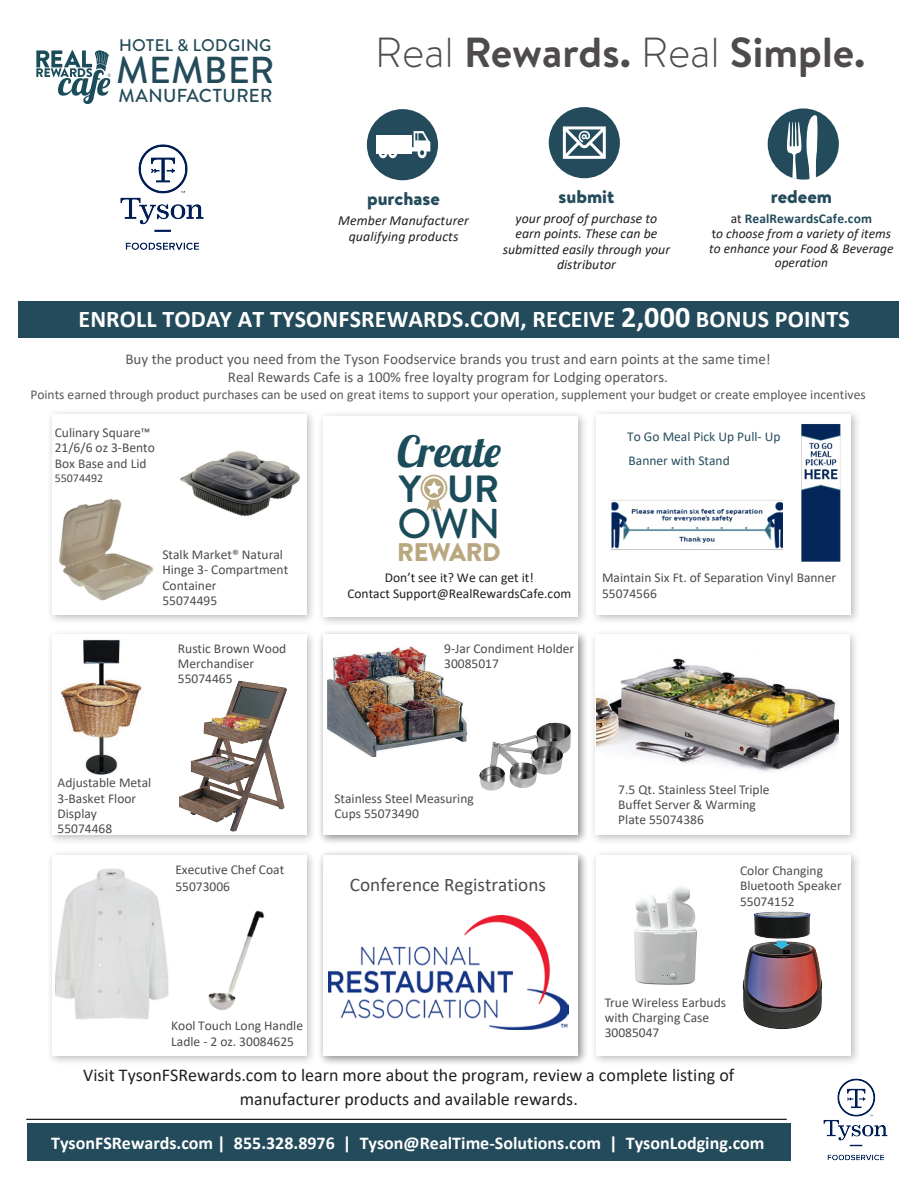
<style>
.page{position:relative;width:918px;height:1188px;background:#fff}
.page>*{position:absolute;margin:0;border:0;box-sizing:border-box;transform-origin:0 0}
.t1{font:42.9px "Lobster 1.4";color:#1b4c5a}
.t2{font:700 42px "Brandon Text";color:rgb(35 31 32/.8)}
.t3{font:500 41.7px "Brandon Text";color:#1b4c5a}
.t4{font:700 37.95px "Brandon Text";color:#1b4c5a}
.t5{font:500 37.5px "Brandon Text";letter-spacing:.01em;color:#244b59}
.t6{font:900 25.5px "Brandon Text";letter-spacing:-.015em;color:#b8a77f}
.t7{font:700 24px "Calibri";letter-spacing:.005em;color:#fff}
.t8{font:19.2px "Calibri";color:#4b4c4d}
.t9{font:500 18.75px "Brandon Text";letter-spacing:.02em;color:#244b59}
.t10{font:900 18.45px "Brandon Text";color:#234b5b}
.t11{font:18px/24px "Calibri";color:#231f20;text-align:center}
.t12{font:700 18px "Calibri";color:#fff}
.t13{font:500 16.8px "Brandon Text";letter-spacing:.02em;color:#244b59}
.t14{font:15px/18px "Calibri";color:#57585a;text-align:center}
.t15{font:italic 13.8px/15.3px "Calibri";color:#231f20;text-align:center}
.t16{font:13.5px/15.1px "Calibri";color:#4b4c4d}
.t17{font:13.5px "Calibri";color:#57585a}
.t18{font:italic 13.5px/14.9px "Calibri";color:#231f20;text-align:center}
.t19{font:13.5px/16.2px "Calibri";color:#231f20;text-align:center}
.t20{font:13.5px/24px "Calibri";color:#264c5d}
.t21{font:12px "Calibri";color:#4b4c4d}
.s1{font-weight:300}
.s2{font-style:normal}
.s3{font-weight:700;font-style:normal;color:#234b5b}
.s4{font-size:30px}
</style>
<div class="page">
<div style="left:18px;top:301px;width:880px;height:36px;background:#234b5b"></div>
<hr style="left:27px;top:1119px;width:760px;height:1px;background:#231f20">
<div style="left:27px;top:1124px;width:763px;height:37px;background:#234b5b"></div>
<div style="left:367px;top:109px;width:71px;height:71px;background:#234b5b;border-radius:50%"></div>
<svg style="left:378px;top:131px;width:52px;height:27px"></svg>
<div style="left:377px;top:135px;width:35px;height:19px;background:#fff"></div>
<div style="left:549px;top:107px;width:71px;height:71px;background:#234b5b;border-radius:50%"></div>
<svg style="left:563px;top:126px;width:43px;height:33px"></svg>
<svg style="left:768px;top:108px;width:71px;height:72px"></svg>
<div style="left:46px;top:408px;width:271px;height:217px;background:#231f20;opacity:.3"></div>
<div style="left:52px;top:414px;width:254px;height:201px;background:#fff"></div>
<div style="left:317px;top:410px;width:272px;height:217px;background:#231f20;opacity:.3"></div>
<div style="left:323px;top:416px;width:255px;height:201px;background:#fff"></div>
<div style="left:46px;top:849px;width:271px;height:217px;background:#231f20;opacity:.3"></div>
<div style="left:52px;top:855px;width:254px;height:200px;background:#fff"></div>
<div style="left:589px;top:629px;width:271px;height:217px;background:#231f20;opacity:.3"></div>
<div style="left:595px;top:635px;width:255px;height:200px;background:#fff"></div>
<div style="left:590px;top:408px;width:272px;height:217px;background:#231f20;opacity:.3"></div>
<div style="left:596px;top:414px;width:255px;height:201px;background:#fff"></div>
<div style="left:317px;top:629px;width:272px;height:217px;background:#231f20;opacity:.3"></div>
<div style="left:323px;top:635px;width:255px;height:200px;background:#fff"></div>
<div style="left:590px;top:849px;width:272px;height:217px;background:#231f20;opacity:.3"></div>
<div style="left:596px;top:855px;width:255px;height:200px;background:#fff"></div>
<div style="left:46px;top:629px;width:271px;height:217px;background:#231f20;opacity:.3"></div>
<div style="left:52px;top:635px;width:254px;height:200px;background:#fff"></div>
<div style="left:317px;top:850px;width:272px;height:217px;background:#231f20;opacity:.3"></div>
<div style="left:323px;top:856px;width:255px;height:200px;background:#fff"></div>
<svg style="left:421px;top:475px;width:26px;height:38px"></svg>
<img style="left:327px;top:646px;width:141px;height:110px">
<img style="left:479px;top:722px;width:92px;height:69px">
<img style="left:179px;top:681px;width:108px;height:151px">
<img style="left:61px;top:639px;width:81px;height:136px">
<img style="left:208px;top:910px;width:57px;height:101px">
<img style="left:634px;top:886px;width:64px;height:99px">
<img style="left:742px;top:911px;width:81px;height:118px">
<img style="left:596px;top:658px;width:242px;height:114px">
<img style="left:328px;top:915px;width:240px;height:115px">
<img style="left:807px;top:1063px;width:81px;height:98px">
<img style="left:611px;top:500px;width:172px;height:50px">
<img style="left:801px;top:424px;width:40px;height:138px">
<img style="left:59px;top:499px;width:95px;height:102px">
<img style="left:180px;top:451px;width:120px;height:66px">
<img style="left:56px;top:868px;width:113px;height:152px">
<img style="left:120px;top:144px;width:84px;height:106px">
<svg style="left:36px;top:50px;width:75px;height:54px"></svg>
<p class="t13" style="left:119px;top:34px;width:154px">HOTEL &amp; LODGING</p>
<h3 class="t5" style="left:116px;top:44px;width:160px">MEMBER</h3>
<h3 class="t9" style="left:118px;top:83px;width:155px">MANUFACTURER</h3>
<h2 class="t2" style="left:375px;top:23px;width:492px"><span class="s1">Real</span> Rewards. <span class="s1">Real</span> Simple.</h2>
<p class="t10" style="left:367px;top:185px;width:74px">purchase</p>
<p class="t15" style="left:338px;top:212px;width:132px">Member Manufacturer qualifying products</p>
<p class="t10" style="left:559px;top:183px;width:57px">submit</p>
<p class="t15" style="left:503px;top:210px;width:169px">your proof of purchase to earn points. These can be submitted easily through your distributor</p>
<p class="t10" style="left:771px;top:183px;width:63px">redeem</p>
<p class="t18" style="left:709px;top:211px;width:186px"><span class="s2">at</span> <span class="s3">RealRewardsCafe.com<br></span><span class="s2">t</span>o choose from a variety of items to enhance your Food &amp; Beverage operation</p>
<p class="t7" style="left:78px;top:302px;width:773px">ENROLL TODAY AT TYSONFSREWARDS.COM, RECEIVE <span class="s4">2,000</span> BONUS POINTS</p>
<p class="t14" style="left:125px;top:350px;width:647px">Buy the product you need from the Tyson Foodservice brands you trust and earn points at the same time!<br>Real Rewards Cafe is a 100% free loyalty program for Lodging operators.</p>
<p class="t17" style="left:30px;top:386px;width:837px">Points earned through product purchases can be used on great items to support your operation, supplement your budget or create employee incentives</p>
<p class="t16" style="left:55px;top:425px;width:102px">Culinary Square™<br>21/6/6 oz 3-Bento<br>Box Base and Lid</p>
<p class="t21" style="left:55px;top:469px;width:50px">55074492</p>
<p class="t16" style="left:162px;top:547px;width:127px">Stalk Market® Natural<br>Hinge 3- Compartment<br>Container<br>55074495</p>
<p class="t16" style="left:178px;top:640px;width:110px">Rustic Brown Wood<br>Merchandiser<br>55074465</p>
<p class="t1" style="left:397px;top:424px;width:105px">Create</p>
<p class="t4" style="left:399px;top:463px;width:102px">Y UR</p>
<p class="t3" style="left:398px;top:494px;width:104px">OWN</p>
<p class="t6" style="left:397px;top:534px;width:105px">REWARD</p>
<p class="t19" style="left:347px;top:569px;width:225px">Don’t see it? We can get it!<br>Contact Support@RealRewardsCafe.com</p>
<p class="t16" style="left:444px;top:641px;width:132px;line-height:14.5px">9-Jar Condiment Holder<br>30085017</p>
<p class="t20" style="left:627px;top:424px;width:155px">To Go Meal Pick Up Pull- Up<br>Banner with Stand</p>
<p class="t16" style="left:602px;top:570px;width:236px">Maintain Six Ft. of Separation Vinyl Banner<br>55074566</p>
<p class="t16" style="left:58px;top:775px;width:95px">Adjustable Metal<br>3-Basket Floor<br>Display<br>55074468</p>
<p class="t16" style="left:175px;top:862px;width:110px;line-height:16.2px">Executive Chef Coat<br>55073006</p>
<p class="t16" style="left:334px;top:791px;width:141px">Stainless Steel Measuring<br>Cups 55073490</p>
<p class="t8" style="left:350px;top:872px;width:198px">Conference Registrations</p>
<p class="t16" style="left:171px;top:1018px;width:133px">Kool Touch Long Handle<br>Ladle - 2 oz. 30084625</p>
<p class="t16" style="left:618px;top:782px;width:153px">7.5 Qt. Stainless Steel Triple<br>Buffet Server &amp; Warming<br>Plate 55074386</p>
<p class="t16" style="left:740px;top:863px;width:103px">Color Changing<br>Bluetooth Speaker<br>55074152</p>
<p class="t16" style="left:605px;top:994px;width:123px">True Wireless Earbuds with Charging Case<br>30085047</p>
<p class="t11" style="left:83px;top:1062px;width:653px">Visit TysonFSRewards.com to learn more about the program, review a complete listing of manufacturer products and available rewards.</p>
<p class="t12" style="left:51px;top:1130px;width:715px">TysonFSRewards.com | 855.328.8976 | Tyson@RealTime-Solutions.com | TysonLodging.com</p>
</div>
